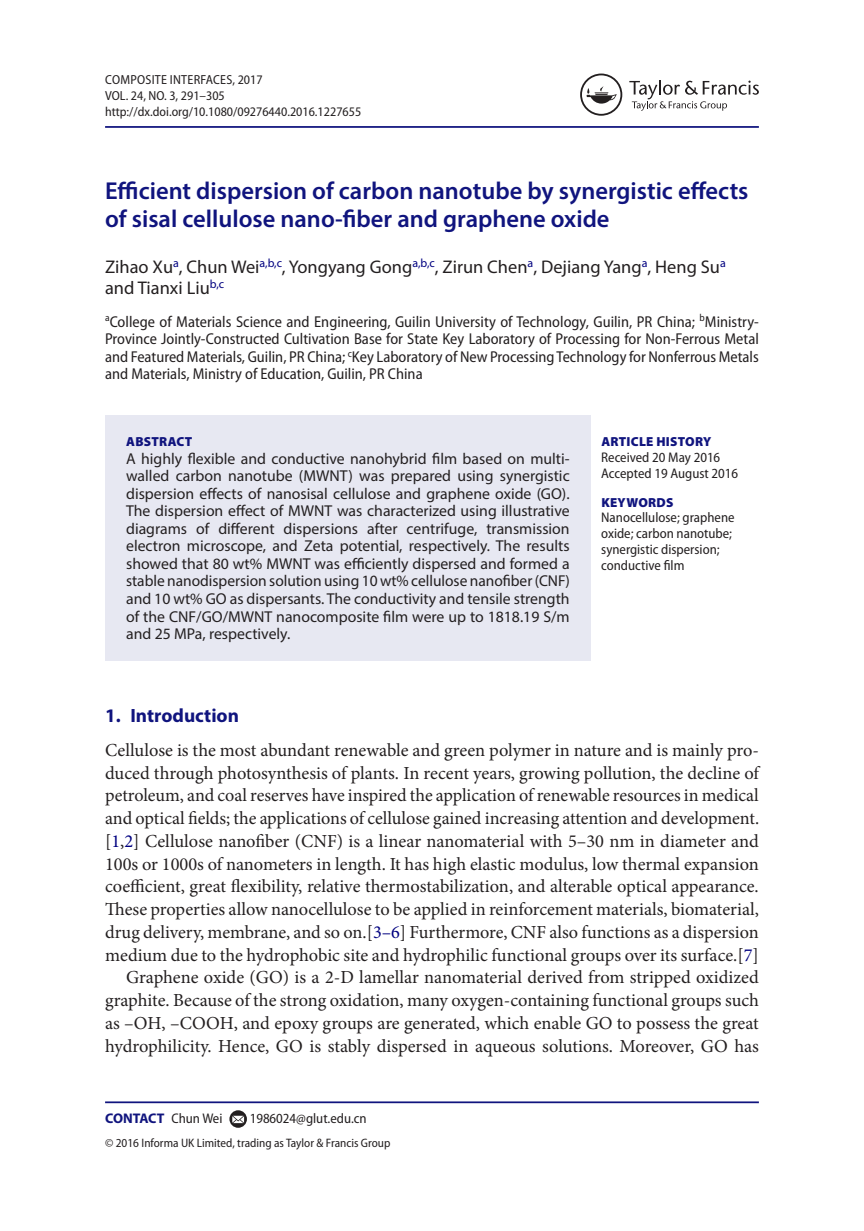
<style>
.page{position:relative;width:864px;height:1231px;background:#fff}
.page>*{position:absolute;margin:0;border:0;box-sizing:border-box;transform-origin:0 0}
.t1{font:600 24.5px/28px "Myriad Pro";color:#10147e}
.t2{font:700 19.25px "Myriad Pro";color:#10147e}
.t3{font:18.38px/22.8px "Minion Pro";color:#231f20;text-align:right}
.t4{font:18.38px/21px "Myriad Pro";color:#231f20}
.t5{font:15.75px/17.5px "Myriad Pro";color:#231f20;text-align:justify}
.t6{font:semi-condensed 15.75px/17.5px "Myriad Pro";color:#231f20;text-align:justify}
.t7{font:semi-condensed 14px/15.8px "Myriad Pro";color:#231f20}
.t8{font:700 14px "Myriad Pro";letter-spacing:-.015em;color:#10147e}
.t9{font:semi-condensed 13.12px/15.8px "Myriad Pro";color:#231f20}
.t10{font:900 13.12px "Myriad Pro";letter-spacing:.02em;color:#10147e}
.t11{font:semi-condensed 12.25px "Myriad Pro";color:#231f20}
.s1{color:#000080}
.s2{font-weight:400;font-stretch:semi-condensed;color:#231f20}
</style>
<div class="page">
<hr style="left:105px;top:126px;width:653px;height:2px;background:#10147e">
<div style="left:105px;top:415px;width:485px;height:245px;background:#e7e8f2"></div>
<hr style="left:105px;top:1101px;width:653px;height:2px;background:#10147e">
<svg style="left:229px;top:1110px;width:18px;height:17px"></svg>
<svg style="left:232px;top:1115px;width:12px;height:7px"></svg>
<svg style="left:629px;top:80px;width:129px;height:31px"></svg>
<svg style="left:580px;top:74px;width:42px;height:42px"></svg>
<p class="t9" style="left:105px;top:72px;width:257px">Composite Interfaces, 2017<br>VOL. 24, NO. 3, 291–305 http://dx.doi.org/10.1080/09276440.2016.1227655</p>
<h1 class="t1" style="left:105px;top:177px;width:644px">Efficient dispersion of carbon nanotube by synergistic effects of sisal cellulose nano-fiber and graphene oxide</h1>
<p class="t4" style="left:105px;top:256px;width:622px">Zihao Xu<sup>a</sup>, Chun Wei<sup>a,b,c</sup>, Yongyang Gong<sup>a,b,c</sup>, Zirun Chen<sup>a</sup>, Dejiang Yang<sup>a</sup>, Heng Su<sup>a </sup>and Tianxi Liu<sup>b,c</sup></p>
<p class="t6" style="left:105px;top:313px;width:655px"><sup>a</sup>College of Materials Science and Engineering, Guilin University of Technology, Guilin, PR China; <sup>b</sup>Ministry-Province Jointly-Constructed Cultivation Base for State Key Laboratory of Processing for Non-Ferrous Metal and Featured Materials, Guilin, PR China; <sup>c</sup>Key Laboratory of New Processing Technology for Nonferrous Metals and Materials, Ministry of Education, Guilin, PR China</p>
<p class="t10" style="left:126px;top:434px;width:68px">ABSTRACT</p>
<p class="t5" style="left:126px;top:449px;width:445px">A highly flexible and conductive nanohybrid film based on multi&shy;walled carbon nanotube (MWNT) was prepared using synergistic dispersion effects of nanosisal cellulose and graphene oxide (GO).<br>The dispersion effect of MWNT was characterized using illustrative diagrams of different dispersions after centrifuge, transmission electron microscope, and Zeta potential, respectively. The results showed that 80 wt% MWNT was efficiently dispersed and formed a stable nanodispersion solution using 10 wt% cellulose nanofiber (CNF) and 10 wt% GO as dispersants. The conductivity and tensile strength of the CNF/GO/MWNT nanocomposite film were up to 1818.19 S/m and 25 MPa, respectively.</p>
<p class="t10" style="left:601px;top:434px;width:111px">ARTICLE HISTORY</p>
<p class="t7" style="left:601px;top:449px;width:138px">Received 20 May 2016<br>Accepted 19 August 2016</p>
<p class="t10" style="left:601px;top:494px;width:74px">KEYWORDS</p>
<p class="t7" style="left:601px;top:510px;width:135px">Nanocellulose; graphene oxide; carbon nanotube; synergistic dispersion; conductive film</p>
<p class="t2" style="left:105px;top:702px;width:135px">1. Introduction</p>
<p class="t3" style="left:105px;top:738px;width:655px">Cellulose is the most abundant renewable and green polymer in nature and is mainly pro&shy;duced through photosynthesis of plants. In recent years, growing pollution, the decline of petroleum, and coal reserves have inspired the application of renewable resources in medical and optical fields; the applications of cellulose gained increasing attention and development. [<span class="s1">1</span>,<span class="s1">2</span>] Cellulose nanofiber (CNF) is a linear nanomaterial with 5–30 nm in diameter and 100s or 1000s of nanometers in length. It has high elastic modulus, low thermal expansion coefficient, great flexibility, relative thermostabilization, and alterable optical appearance.<br>These properties allow nanocellulose to be applied in reinforcement materials, biomaterial, drug delivery, membrane, and so on.[<span class="s1">3–6</span>] Furthermore, CNF also functions as a dispersion medium due to the hydrophobic site and hydrophilic functional groups over its surface.[<span class="s1">7</span>] Graphene oxide (GO) is a 2-D lamellar nanomaterial derived from stripped oxidized graphite. Because of the strong oxidation, many oxygen-containing functional groups such as –OH, –COOH, and epoxy groups are generated, which enable GO to possess the great hydrophilicity. Hence, GO is stably dispersed in aqueous solutions. Moreover, GO has</p>
<p class="t8" style="left:105px;top:1109px;width:119px">CONTACT <span class="s2">Chun Wei</span></p>
<p class="t7" style="left:249px;top:1110px;width:118px">1986024@glut.edu.cn</p>
<p class="t11" style="left:105px;top:1136px;width:286px">© 2016 Informa UK Limited, trading as Taylor &amp; Francis Group</p>
</div>
